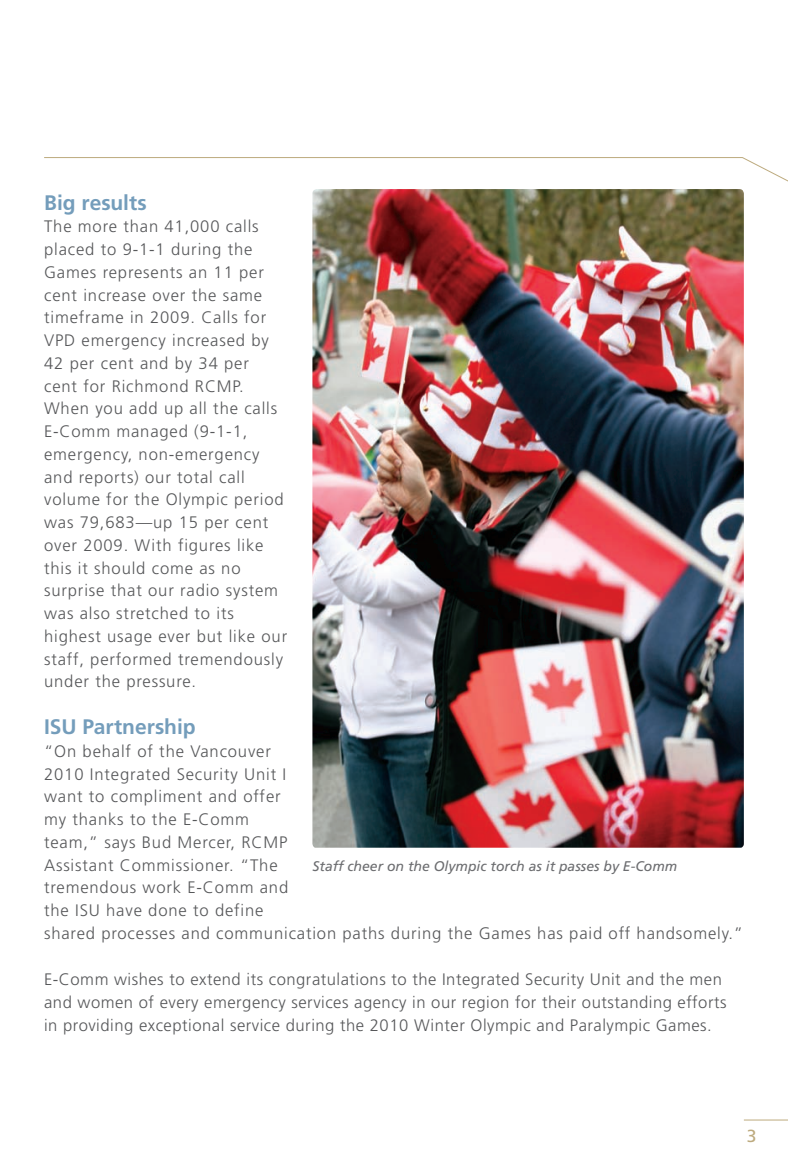
<style>
.page{position:relative;width:788px;height:1166px;background:#fff}
.page>*{position:absolute;margin:0;border:0;box-sizing:border-box;transform-origin:0 0}
.Hed_03{font:700 21px "Frutiger";letter-spacing:-.005em;color:#749dbb}
.Hed_01{font:17.5px "Frutiger";color:#bdaa7e}
.Body_intro{font:300 16.62px/22.8px "Frutiger";letter-spacing:.05em;color:#57585a}
.Body_intro-2{font:300 16.62px/22.8px "Frutiger";letter-spacing:.03em;color:#57585a}
.caption_cover{font:italic 14px "Frutiger";color:#6c6d70}
</style>
<div class="page">
<hr style="left:743px;top:1119px;width:45px;height:1px;background:#bdaa7e">
<img style="left:312px;top:190px;width:431px;height:657px">
<svg style="left:44px;top:157px;width:744px;height:33px"></svg>
<p class="Hed_03" style="left:44px;top:190px;width:104px">Big results</p>
<p class="Body_intro" style="left:44px;top:215px;width:244px">The more than 41,000 calls placed to 9-1-1 during the<br>Games represents an 11 per cent increase over the same timeframe in 2009. Calls for<br>VPD emergency increased by<br>42 per cent and by 34 per<br>cent for Richmond RCMP.<br>When you add up all the calls<br>E-Comm managed (9-1-1, emergency, non-emergency and reports) our total call volume for the Olympic period was 79,683—up 15 per cent over 2009. With figures like this it should come as no surprise that our radio system was also stretched to its highest usage ever but like our staff, performed tremendously under the pressure.</p>
<p class="Hed_03" style="left:44px;top:714px;width:153px">ISU Partnership</p>
<p class="Body_intro" style="left:44px;top:739px;width:700px">“On behalf of the Vancouver<br>2010 Integrated Security Unit I<br>want to compliment and offer<br>my thanks to the E-Comm<br>team,” says Bud Mercer, RCMP<br>Assistant Commissioner. “The<br>tremendous work E-Comm and<br>the ISU have done to define<br>shared processes and communication paths during the Games has paid off handsomely.”</p>
<p class="Body_intro-2" style="left:44px;top:968px;width:683px">E-Comm wishes to extend its congratulations to the Integrated Security Unit and the men and women of every emergency services agency in our region for their outstanding efforts in providing exceptional service during the 2010 Winter Olympic and Paralympic Games.</p>
<p class="caption_cover" style="left:312px;top:858px;width:366px">Staff cheer on the Olympic torch as it passes by E-Comm</p>
<p class="Hed_01" style="left:746px;top:1125px;width:11px">3</p>
</div>
